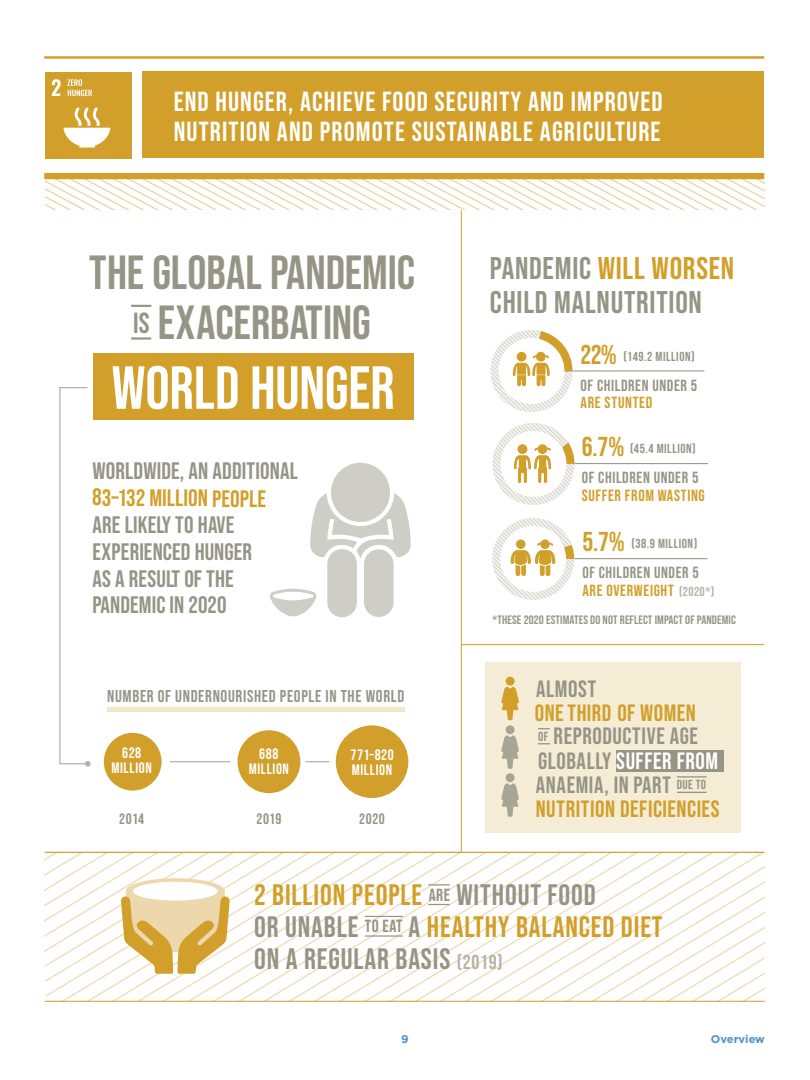
<style>
.page{position:relative;width:810px;height:1080px;background:#fff}
.page>*{position:absolute;margin:0;border:0;box-sizing:border-box;transform-origin:0 0}
.t1{font:60.62px "Bebas Neue";letter-spacing:-.005em;color:#fff}
.t2{font:47.62px/50.6px "Bebas Neue";color:#959485;text-align:center}
.t3{font:31.25px/33.8px "Bebas Neue";letter-spacing:.025em;color:#959485}
.t4{font:29.5px/31.9px "Bebas Neue";letter-spacing:.03em;color:#959485}
.t5{font:27.5px/30px "Bebas Neue";letter-spacing:.04em;color:#fff}
.t6{font:27.25px "Bebas Neue";color:#d19f2a}
.t7{font:23.75px/26.9px "Bebas Neue";letter-spacing:.005em;color:#959485}
.t8{font:23.75px "Bebas Neue";color:#d19f2a}
.t9{font:23.5px/23.9px "Bebas Neue";letter-spacing:.025em;color:#d19f2a}
.t10{font:23.5px "Bebas Neue";letter-spacing:.025em;color:#959485}
.t11{font:23.5px "Bebas Neue";letter-spacing:.025em;color:#fff}
.t12{font:17px "Bebas Neue";letter-spacing:.04em;color:#959485}
.t13{font:16.12px/17.8px "Bebas Neue";letter-spacing:.04em;color:#959485}
.t14{font:16.12px/17.8px "Bebas Neue";letter-spacing:.04em;color:#d19f2a}
.t15{font:15px/14.2px "Bebas Neue";letter-spacing:.04em;color:#fff;text-align:center}
.t16{font:15px "Bebas Neue";letter-spacing:.035em;color:#959485}
.t17{font:13px "Bebas Neue";letter-spacing:.04em;color:#959485}
.t18{font:13px "Bebas Neue";color:#b3b3a6}
.t19{font:12.12px "Bebas Neue";letter-spacing:.01em;color:#959485}
.t20{font:700 11.25px "Gotham";color:#5091cd}
.s1{font-size:28.88px}
.s2{color:#d19f2a}
.s3{color:#959485}
.s4{font-size:17.5px}
.s5{font-size:20px;color:#b3b3a6}
</style>
<div class="page">
<div style="left:485px;top:662px;width:256px;height:171px;background:#f5ecd5"></div>
<svg style="left:45px;top:179px;width:719px;height:31px"></svg>
<hr style="left:461px;top:210px;width:1px;height:642px;background:#d19f2a">
<hr style="left:45px;top:1001px;width:720px;height:1px;background:#d19f2a">
<hr style="left:461px;top:644px;width:303px;height:1px;background:#d19f2a">
<div style="left:44px;top:173px;width:720px;height:6px;background:#d19f2a"></div>
<hr style="left:44px;top:56px;width:720px;height:3px;background:#d19f2a">
<div style="left:142px;top:72px;width:622px;height:86px;background:#d19f2a"></div>
<div style="left:45px;top:72px;width:87px;height:87px;background:#d19f2a"></div>
<svg style="left:52px;top:79px;width:9px;height:17px"></svg>
<svg style="left:67px;top:79px;width:25px;height:17px"></svg>
<svg style="left:63px;top:107px;width:47px;height:41px"></svg>
<svg style="left:45px;top:852px;width:719px;height:149px"></svg>
<div style="left:94px;top:353px;width:320px;height:67px;background:#d19f2a"></div>
<div style="left:364px;top:549px;width:30px;height:68px;background:#cecec6;border-radius:15px"></div>
<svg style="left:270px;top:589px;width:47px;height:28px"></svg>
<div style="left:327px;top:549px;width:30px;height:68px;background:#cecec6;border-radius:15px"></div>
<svg style="left:310px;top:463px;width:101px;height:96px"></svg>
<hr style="left:131px;top:337px;width:20px;height:3px;background:#959485">
<hr style="left:131px;top:305px;width:20px;height:2px;background:#959485">
<div style="left:104px;top:733px;width:58px;height:58px;background:#d19f2a;border-radius:50%"></div>
<div style="left:237px;top:730px;width:63px;height:63px;background:#d19f2a;border-radius:50%"></div>
<div style="left:336px;top:725px;width:72px;height:73px;background:#d19f2a;border-radius:50%"></div>
<hr style="left:170px;top:761px;width:60px;height:1px;background:#b3b3a6">
<svg style="left:305px;top:761px;width:24px;height:1px"></svg>
<svg style="left:59px;top:387px;width:32px;height:380px"></svg>
<div style="left:107px;top:707px;width:298px;height:5px;background:#f3e7ca"></div>
<hr style="left:574px;top:463px;width:134px;height:1px;background:#959485">
<svg style="left:492px;top:423px;width:83px;height:82px"></svg>
<hr style="left:574px;top:558px;width:133px;height:1px;background:#959485">
<svg style="left:492px;top:518px;width:82px;height:82px"></svg>
<hr style="left:572px;top:370px;width:132px;height:2px;background:#959485">
<svg style="left:490px;top:330px;width:83px;height:82px"></svg>
<svg style="left:501px;top:677px;width:18px;height:140px"></svg>
<hr style="left:677px;top:776px;width:30px;height:2px;background:#959485">
<hr style="left:677px;top:792px;width:30px;height:1px;background:#959485">
<svg style="left:538px;top:728px;width:12px;height:1px"></svg>
<svg style="left:538px;top:743px;width:12px;height:1px"></svg>
<div style="left:616px;top:750px;width:108px;height:22px;background:#959485"></div>
<p class="t5" style="left:174px;top:86px;width:491px">END HUNGER, ACHIEVE FOOD SECURITY AND IMPROVED<br>NUTRITION AND PROMOTE SUSTAINABLE AGRICULTURE</p>
<p class="t2" style="left:89px;top:247px;width:327px">THE GLOBAL PANDEMIC<br><span class="s1">IS</span> EXACERBATING</p>
<p class="t1" style="left:112px;top:353px;width:285px">WORLD HUNGER</p>
<p class="t7" style="left:92px;top:458px;width:207px">WORLDWIDE, AN ADDITIONAL</p>
<p class="t8" style="left:93px;top:483px;width:175px;rotate:1deg">83–132 MILLION PEOPLE</p>
<p class="t7" style="left:92px;top:511px;width:161px">ARE LIKELY TO HAVE<br>EXPERIENCED HUNGER<br>AS A RESULT OF THE<br>PANDEMIC IN 2020</p>
<p class="t12" style="left:107px;top:687px;width:299px">NUMBER OF UNDERNOURISHED PEOPLE IN THE WORLD</p>
<p class="t15" style="left:112px;top:746px;width:42px">628<br>MILLION</p>
<p class="t15" style="left:249px;top:747px;width:42px">688<br>MILLION</p>
<p class="t15" style="left:351px;top:748px;width:45px;text-align:left">771–820<br>MILLION</p>
<p class="t16" style="left:119px;top:810px;width:27px">2014</p>
<p class="t16" style="left:256px;top:810px;width:26px">2019</p>
<p class="t16" style="left:359px;top:810px;width:27px">2020</p>
<p class="t3" style="left:490px;top:251px;width:246px">PANDEMIC <span class="s2">WILL WORSEN<br></span>CHILD MALNUTRITION</p>
<p class="t6" style="left:581px;top:339px;width:38px">22%</p>
<p class="t13" style="left:581px;top:376px;width:118px">OF CHILDREN UNDER 5<br><span class="s2">ARE STUNTED</span></p>
<p class="t17" style="left:624px;top:349px;width:73px">(149.2 MILLION)</p>
<p class="t6" style="left:582px;top:431px;width:44px">6.7%</p>
<p class="t14" style="left:582px;top:469px;width:125px"><span class="s3">OF CHILDREN UNDER 5<br></span>SUFFER FROM WASTING</p>
<p class="t17" style="left:630px;top:441px;width:67px">(45.4 MILLION)</p>
<p class="t6" style="left:582px;top:526px;width:44px">5.7%</p>
<p class="t13" style="left:582px;top:564px;width:118px">OF CHILDREN UNDER 5<br><span class="s2">ARE OVERWEIGHT</span></p>
<p class="t17" style="left:631px;top:536px;width:67px">(38.9 MILLION)</p>
<p class="t18" style="left:679px;top:584px;width:37px">(2020*)</p>
<p class="t19" style="left:492px;top:613px;width:245px">*THESE 2020 ESTIMATES DO NOT REFLECT IMPACT OF PANDEMIC</p>
<p class="t10" style="left:536px;top:676px;width:62px">ALMOST</p>
<p class="t9" style="left:535px;top:700px;width:163px">ONETHIRD OF WOMEN</p>
<p class="t10" style="left:554px;top:723px;width:146px">REPRODUCTIVE AGE</p>
<p class="t9" style="left:536px;top:773px;width:185px"><span class="s3">ANAEMIA, IN PART<br></span>NUTRITION DEFICIENCIES</p>
<p class="t17" style="left:538px;top:729px;width:12px">OF</p>
<p class="t11" style="left:538px;top:748px;width:181px"><span class="s3">GLOBALLY</span> SUFFER FROM</p>
<p class="t17" style="left:677px;top:777px;width:31px">DUE TO</p>
<p class="t4" style="left:254px;top:878px;width:410px"><span class="s2">2 BILLION PEOPLE</span> <span class="s4">ARE</span> WITHOUT FOOD<br>OR UNABLE <span class="s4">TO EAT</span> A <span class="s2">HEALTHY BALANCED DIET<br></span>ON A REGULAR BASIS <span class="s5">(2019)</span></p>
<p class="t20" style="left:401px;top:1033px;width:9px">9</p>
<p class="t20" style="left:711px;top:1033px;width:56px">Overview</p>
</div>
